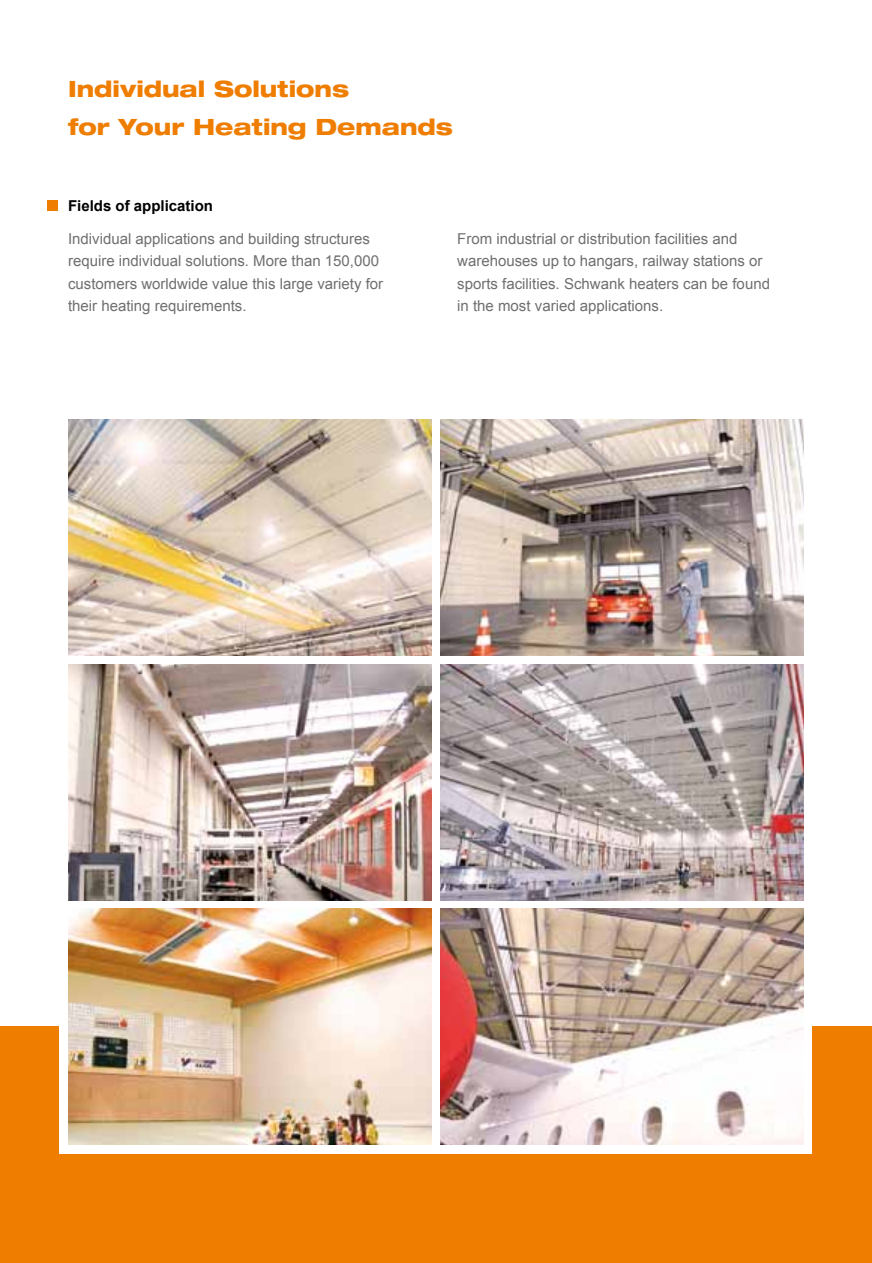
<style>
.page{position:relative;width:872px;height:1263px;background:#fff}
.page>*{position:absolute;margin:0;border:0;box-sizing:border-box;transform-origin:0 0}
.t1{font:800 expanded 22.5px/37.5px "Helvetica Neue";color:#ef7d00}
.t2{font:15px/22.5px "Arial";color:#706f6f}
.t3{font:700 15px "Arial";color:#000}
</style>
<div class="page">
<div style="left:0;top:1027px;width:872px;height:236px;background:#ef7d00"></div>
<div style="left:47px;top:200px;width:10px;height:10px;background:#ef7d00"></div>
<div style="left:60px;top:900px;width:752px;height:253px;background:#fff"></div>
<img style="left:68px;top:909px;width:364px;height:236px">
<img style="left:68px;top:664px;width:364px;height:236px">
<img style="left:68px;top:420px;width:364px;height:236px">
<img style="left:440px;top:909px;width:364px;height:236px">
<img style="left:440px;top:664px;width:364px;height:236px">
<img style="left:440px;top:420px;width:364px;height:236px">
<h1 class="t1" style="left:68px;top:70px;width:386px">Individual Solutions<br>for Your Heating Demands</h1>
<p class="t3" style="left:68px;top:196px;width:147px">Fields of application</p>
<p class="t2" style="left:68px;top:227px;width:317px">Individual applications and building structures require individual solutions. More than 150,000 customers worldwide value this large variety for their heating requirements.</p>
<p class="t2" style="left:457px;top:227px;width:314px">From industrial or distribution facilities and warehouses up to hangars, railway stations or sports facilities. Schwank heaters can be found in the most varied applications.</p>
</div>
